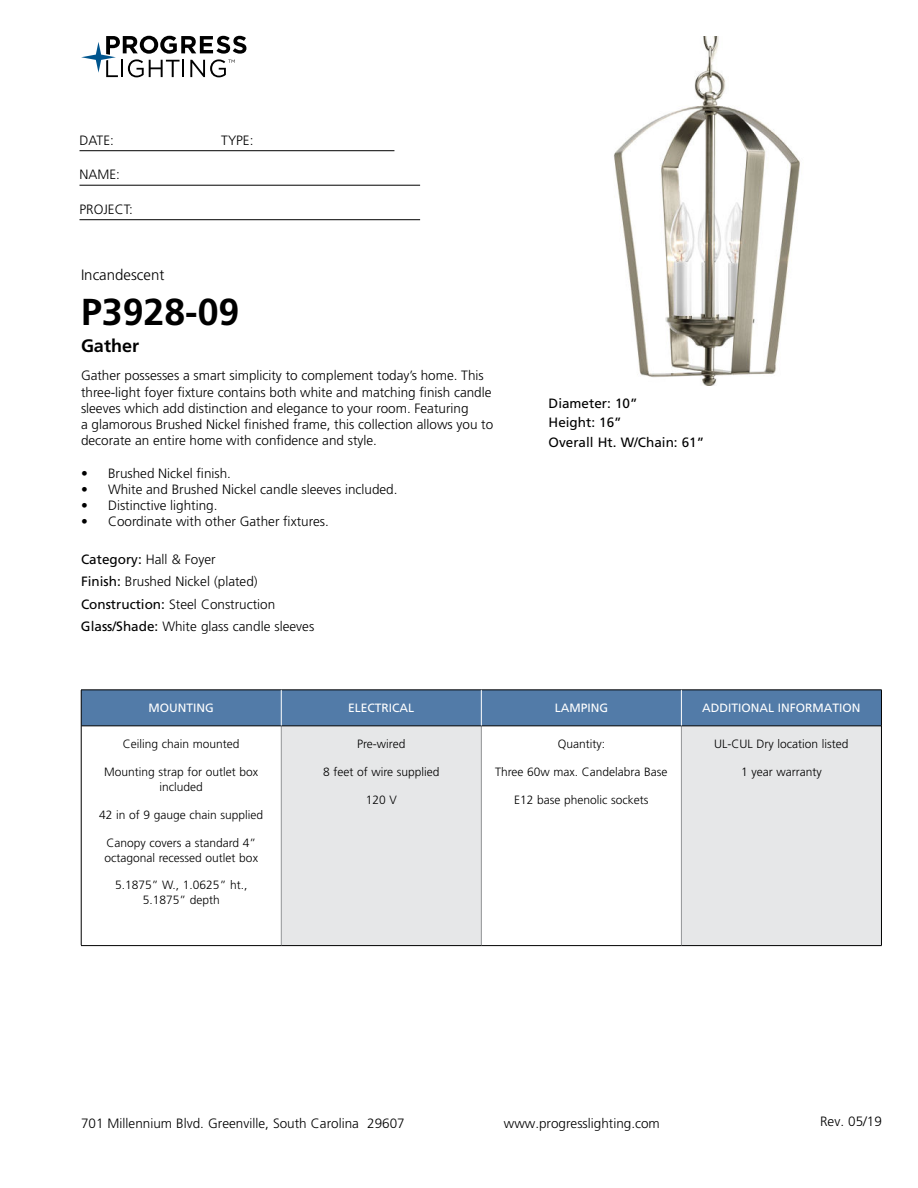
<style>
.page{position:relative;width:918px;height:1188px;background:#fff}
.page>*{position:absolute;margin:0;border:0;box-sizing:border-box;transform-origin:0 0}
.t1{font:700 37.5px "Frutiger LT Std";color:#000}
.t2{font:700 18px "Frutiger LT Std";color:#000}
.t3{font:300 15px "Frutiger LT Std";color:#000}
.t4{font:300 13.5px/16.2px "Frutiger LT Std";color:#000}
.t5{font:13.5px/19.5px "Frutiger LT Std";color:#000}
.t6{font:300 12px/15px "Frutiger LT Std";color:#000;text-align:center}
.t7{font:12px "Frutiger LT Std";color:#fff}
.s1{font-weight:400}
</style>
<div class="page">
<svg style="left:81px;top:36px;width:165px;height:41px"></svg>
<hr style="left:80px;top:150px;width:314px;height:1px;background:#000">
<hr style="left:80px;top:185px;width:340px;height:1px;background:#000">
<hr style="left:80px;top:219px;width:340px;height:1px;background:#000">
<div style="left:82px;top:691px;width:799px;height:34px;background:#527ba8"></div>
<div style="left:281px;top:726px;width:200px;height:220px;background:#e6e7e8"></div>
<div style="left:681px;top:726px;width:200px;height:220px;background:#e6e7e8"></div>
<hr style="left:281px;top:726px;width:1px;height:219px;background:#939598">
<hr style="left:481px;top:726px;width:1px;height:219px;background:#939598">
<hr style="left:681px;top:726px;width:1px;height:219px;background:#939598">
<hr style="left:81px;top:725px;width:200px;height:1px;background:#000">
<hr style="left:281px;top:725px;width:200px;height:1px;background:#000">
<hr style="left:481px;top:725px;width:200px;height:1px;background:#000">
<hr style="left:681px;top:725px;width:200px;height:1px;background:#000">
<hr style="left:81px;top:945px;width:200px;height:1px;background:#000">
<hr style="left:281px;top:945px;width:200px;height:1px;background:#000">
<hr style="left:481px;top:945px;width:200px;height:1px;background:#000">
<hr style="left:681px;top:945px;width:201px;height:1px;background:#000">
<hr style="left:81px;top:690px;width:200px;height:1px;background:#000">
<hr style="left:81px;top:690px;width:1px;height:36px;background:#000">
<hr style="left:281px;top:690px;width:200px;height:1px;background:#000">
<hr style="left:481px;top:690px;width:200px;height:1px;background:#000">
<hr style="left:681px;top:690px;width:201px;height:1px;background:#000">
<hr style="left:881px;top:690px;width:1px;height:36px;background:#000">
<hr style="left:81px;top:726px;width:1px;height:219px;background:#000">
<hr style="left:881px;top:726px;width:1px;height:219px;background:#000">
<hr style="left:281px;top:690px;width:1px;height:35px;background:#fff">
<hr style="left:681px;top:690px;width:1px;height:35px;background:#fff">
<hr style="left:481px;top:690px;width:1px;height:35px;background:#fff">
<img style="left:613px;top:36px;width:187px;height:349px">
<p class="t4" style="left:80px;top:133px;width:36px">DATE:</p>
<p class="t4" style="left:221px;top:133px;width:34px">TYPE:</p>
<p class="t4" style="left:80px;top:168px;width:42px">NAME:</p>
<p class="t4" style="left:80px;top:202px;width:55px">PROJECT:</p>
<p class="t3" style="left:81px;top:269px;width:85px">Incandescent</p>
<h1 class="t1" style="left:81px;top:290px;width:160px">P3928-09</h1>
<h2 class="t2" style="left:81px;top:335px;width:60px">Gather</h2>
<p class="t4" style="left:81px;top:369px;width:414px">Gather possesses a smart simplicity to complement today’s home. This three-light foyer fixture contains both white and matching finish candle sleeves which add distinction and elegance to your room. Featuring<br>a glamorous Brushed Nickel finished frame, this collection allows you to decorate an entire home with confidence and style.</p>
<p class="t4" style="left:81px;top:466px;width:152px">• Brushed Nickel finish.</p>
<p class="t4" style="left:81px;top:482px;width:318px">• White and Brushed Nickel candle sleeves included.</p>
<p class="t4" style="left:81px;top:498px;width:138px">• Distinctive lighting.</p>
<p class="t4" style="left:81px;top:514px;width:249px">• Coordinate with other Gather fixtures.</p>
<p class="t4" style="left:81px;top:549px;width:235px;line-height:22.5px"><span class="s1">Category:</span> Hall &amp; Foyer<br><span class="s1">Finish:</span> Brushed Nickel (plated)<br><span class="s1">Construction:</span> Steel Construction <span class="s1">Glass/Shade:</span> White glass candle sleeves</p>
<p class="t5" style="left:549px;top:394px;width:157px">Diameter: 10”<br>Height: 16”<br>Overall Ht. W/Chain: 61”</p>
<p class="t7" style="left:149px;top:703px;width:67px">MOUNTING</p>
<p class="t7" style="left:348px;top:703px;width:68px">ELECTRICAL</p>
<p class="t7" style="left:555px;top:703px;width:55px">LAMPING</p>
<p class="t7" style="left:702px;top:703px;width:160px">ADDITIONAL INFORMATION</p>
<p class="t6" style="left:123px;top:738px;width:118px">Ceiling chain mounted</p>
<p class="t6" style="left:104px;top:765px;width:156px">Mounting strap for outlet box included</p>
<p class="t6" style="left:99px;top:808px;width:166px">42 in of 9 gauge chain supplied</p>
<p class="t6" style="left:105px;top:836px;width:155px;text-align:left">Canopy covers a standard 4” octagonal recessed outlet box</p>
<p class="t6" style="left:115px;top:879px;width:134px">5.1875” W., 1.0625” ht.,<br>5.1875” depth</p>
<p class="t6" style="left:357px;top:738px;width:50px">Pre-wired</p>
<p class="t6" style="left:323px;top:765px;width:118px">8 feet of wire supplied</p>
<p class="t6" style="left:366px;top:793px;width:33px">120 V</p>
<p class="t6" style="left:714px;top:738px;width:136px">UL-CUL Dry location listed</p>
<p class="t6" style="left:741px;top:765px;width:82px">1 year warranty</p>
<p class="t6" style="left:558px;top:738px;width:49px">Quantity:</p>
<p class="t6" style="left:495px;top:765px;width:174px">Three 60w max. Candelabra Base</p>
<p class="t6" style="left:514px;top:793px;width:136px">E12 base phenolic sockets</p>
<p class="t4" style="left:81px;top:1116px;width:325px">701 Millennium Blvd. Greenville, South Carolina 29607</p>
<p class="t4" style="left:504px;top:1116px;width:158px">www.progresslighting.com</p>
<p class="t4" style="left:820px;top:1114px;width:63px">Rev. 05/19</p>
</div>
